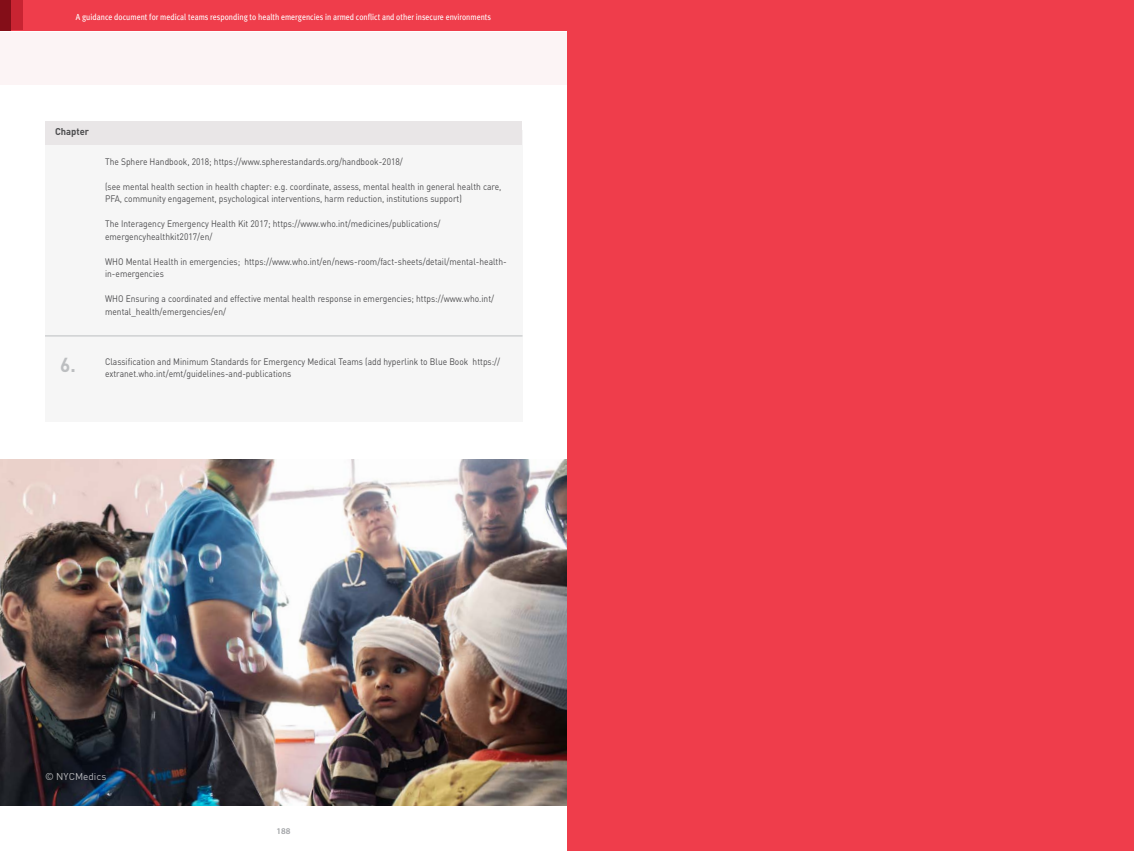
<style>
.page{position:relative;width:1134px;height:851px;background:#fff}
.page>*{position:absolute;margin:0;border:0;box-sizing:border-box;transform-origin:0 0}
.text{font:700 20px "DIN";color:#bcbec0;scale:.94 1}
.t1{font:10px "DIN";color:#fff}
.text-2{font:700 9.75px "DIN";color:#4d4d4f;scale:.96 1}
.text-3{font:9.38px/12.5px "DIN";color:#4d4d4f;scale:.9 1}
.t2{font:8.75px "Meta Plus";color:#fff;scale:.9 1}
.t3{font:600 8.75px "Myriad Pro";color:#9fa1a4}
</style>
<div class="page">
<div style="left:0;top:0;width:1134px;height:30px;background:#ef3d4b"></div>
<div style="left:0;top:32px;width:1134px;height:53px;background:#fcf4f5"></div>
<div style="left:11px;top:0;width:11px;height:30px;background:#c82432"></div>
<div style="left:0;top:0;width:11px;height:30px;background:#840e18"></div>
<img style="left:0;top:459px;width:567px;height:346px">
<div style="left:45px;top:130px;width:477px;height:292px;background:#f6f6f6"></div>
<div style="left:45px;top:121px;width:477px;height:24px;background:#e9e6e7"></div>
<hr style="left:45px;top:335px;width:477px;height:1px;background:#bcbec0">
<div style="left:567px;top:0;width:567px;height:850px;background:#ef3d4b"></div>
<p class="t2" style="left:76px;top:12px;width:463px">A guidance document for medical teams responding to health emergencies in armed conflict and other insecure environments</p>
<p class="text-2" style="left:55px;top:125px;width:37px">Chapter</p>
<p class="text-3" style="left:105px;top:155px;width:332px">The Sphere Handbook, 2018; https://www.spherestandards.org/handbook-2018/</p>
<p class="text-3" style="left:105px;top:180px;width:442px">(see mental health section in health chapter: e.g. coordinate, assess, mental health in general health care,<br>PFA, community engagement, psychological interventions, harm reduction, institutions support)</p>
<p class="text-3" style="left:105px;top:217px;width:374px">The Interagency Emergency Health Kit 2017; https://www.who.int/medicines/publications/ emergencyhealthkit2017/en/</p>
<p class="text-3" style="left:105px;top:255px;width:448px">WHO Mental Health in emergencies; https://www.who.int/en/news-room/fact-sheets/detail/mental-health&shy;in-emergencies</p>
<p class="text-3" style="left:105px;top:292px;width:434px">WHO Ensuring a coordinated and effective mental health response in emergencies; https://www.who.int/ mental_health/emergencies/en/</p>
<p class="text" style="left:60px;top:351px;width:18px">6.</p>
<p class="text-3" style="left:105px;top:355px;width:441px">Classification and Minimum Standards for Emergency Medical Teams (add hyperlink to Blue Book https:// extranet.who.int/emt/guidelines-and-publications</p>
<p class="t1" style="left:45px;top:770px;width:63px">© NYCMedics</p>
<p class="t3" style="left:276px;top:825px;width:16px">188</p>
</div>
